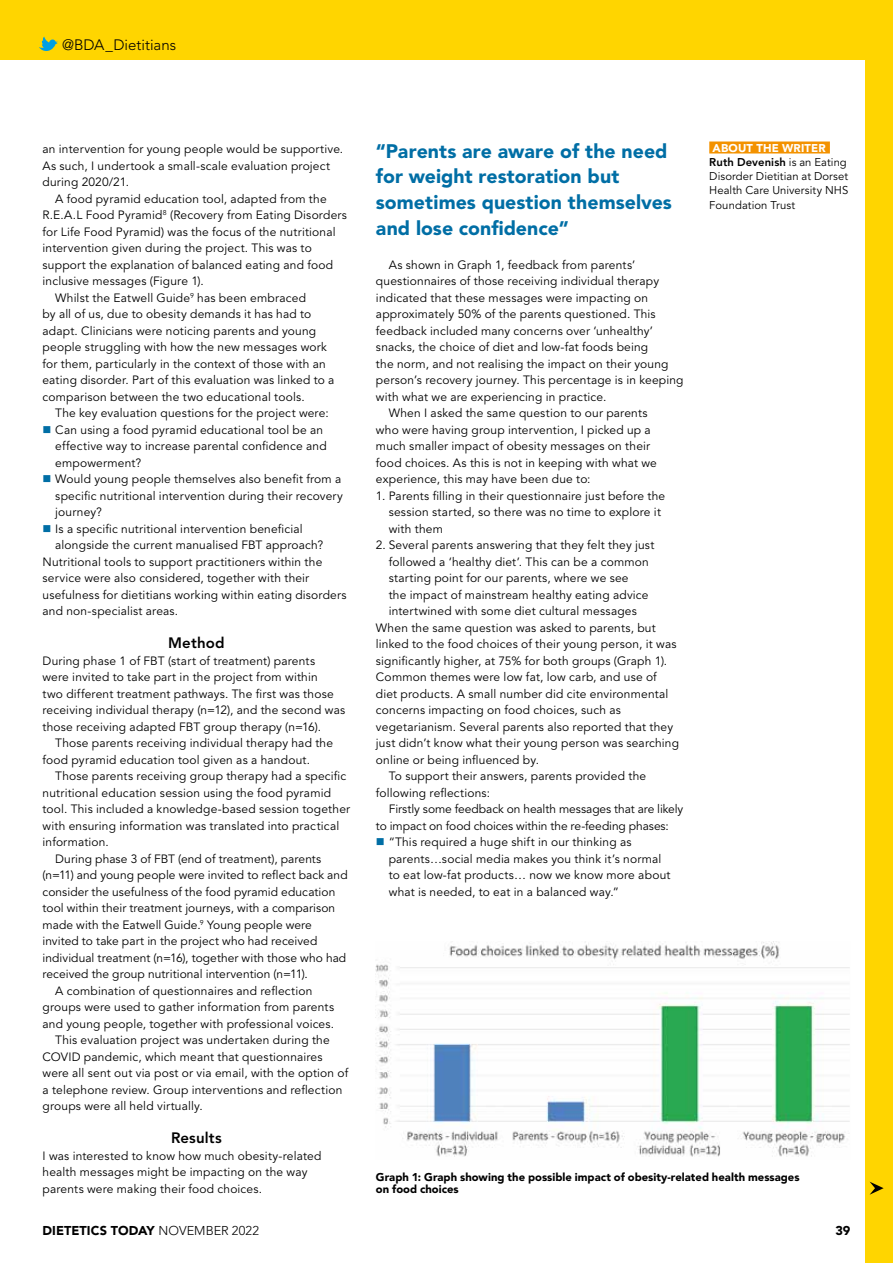
<style>
.page{position:relative;width:893px;height:1263px;background:#fff}
.page>*{position:absolute;margin:0;border:0;box-sizing:border-box;transform-origin:0 0}
.t1{font:900 19.5px/25.5px "Avenir";color:#006ea5}
.t2{font:300 15px "Avenir";color:#000}
.t3{font:800 15px "Avenir";letter-spacing:.01em;color:#000}
.t4{font:900 12.75px "Avenir";letter-spacing:.005em;color:#000}
.t5{font:12px/16.5px "Avenir";letter-spacing:.015em;color:#000}
.t6{font:12px "Avenir";letter-spacing:-.005em;color:#000}
.t7{font:11.25px/14.2px "Avenir";letter-spacing:.005em;color:#000}
.t8{font:900 11.25px/12px "Avenir";color:#000}
.s1{color:#006ea5}
.s2{font-weight:900;color:#fff}
.s3{font-weight:800}
.s4{font-weight:300}
</style>
<div class="page">
<div style="left:0;top:0;width:893px;height:60px;background:#ffd500"></div>
<div style="left:865px;top:0;width:28px;height:1263px;background:#ffd500"></div>
<svg style="left:39px;top:37px;width:19px;height:14px"></svg>
<svg style="left:870px;top:1182px;width:14px;height:13px"></svg>
<div style="left:709px;top:141px;width:121px;height:12px;background:#f39200"></div>
<img style="left:376px;top:942px;width:474px;height:215px">
<p class="t2" style="left:62px;top:36px;width:116px">@BDA_Dietitians</p>
<p class="t5" style="left:43px;top:141px;width:302px">an intervention for young people would be supportive.<br>As such, I undertook a small-scale evaluation project during 2020/21.</p>
<p class="t5" style="left:55px;top:190px;width:273px">A food pyramid education tool, adapted from the</p>
<p class="t5" style="left:43px;top:207px;width:306px">R.E.A.L Food Pyramid<sup>8</sup> (Recovery from Eating Disorders</p>
<p class="t5" style="left:43px;top:223px;width:295px">for Life Food Pyramid) was the focus of the nutritional</p>
<p class="t5" style="left:43px;top:240px;width:271px">intervention given during the project. This was to</p>
<p class="t5" style="left:43px;top:256px;width:292px">support the explanation of balanced eating and food</p>
<p class="t5" style="left:43px;top:273px;width:163px">inclusive messages (Figure 1).</p>
<p class="t5" style="left:55px;top:289px;width:252px">Whilst the Eatwell Guide<sup>9</sup> has been embraced</p>
<p class="t5" style="left:43px;top:306px;width:270px">by all of us, due to obesity demands it has had to</p>
<p class="t5" style="left:43px;top:322px;width:275px">adapt. Clinicians were noticing parents and young</p>
<p class="t5" style="left:43px;top:339px;width:286px">people struggling with how the new messages work</p>
<p class="t5" style="left:43px;top:355px;width:285px">for them, particularly in the context of those with an</p>
<p class="t5" style="left:43px;top:372px;width:293px">eating disorder. Part of this evaluation was linked to a</p>
<p class="t5" style="left:43px;top:388px;width:264px">comparison between the two educational tools.</p>
<p class="t5" style="left:55px;top:405px;width:275px">The key evaluation questions for the project were:</p>
<p class="t5" style="left:55px;top:421px;width:273px;text-indent:-13px"><span class="s1">■</span> Can using a food pyramid educational tool be an effective way to increase parental confidence and empowerment?</p>
<p class="t5" style="left:55px;top:471px;width:289px;text-indent:-13px"><span class="s1">■</span> Would young people themselves also benefit from a specific nutritional intervention during their recovery journey?</p>
<p class="t5" style="left:43px;top:520px;width:262px"><span class="s1">■</span> Is a specific nutritional intervention beneficial</p>
<p class="t5" style="left:55px;top:537px;width:269px">alongside the current manualised FBT approach?</p>
<p class="t5" style="left:43px;top:553px;width:281px">Nutritional tools to support practitioners within the</p>
<p class="t5" style="left:43px;top:570px;width:268px">service were also considered, together with their</p>
<p class="t5" style="left:43px;top:586px;width:306px">usefulness for dietitians working within eating disorders</p>
<p class="t5" style="left:43px;top:603px;width:137px">and non-specialist areas.</p>
<p class="t3" style="left:168px;top:634px;width:58px">Method</p>
<p class="t5" style="left:43px;top:652px;width:304px">During phase 1 of FBT (start of treatment) parents<br>were invited to take part in the project from within<br>two different treatment pathways. The first was those receiving individual therapy (n=12), and the second was those receiving adapted FBT group therapy (n=16).</p>
<p class="t5" style="left:43px;top:735px;width:292px;text-indent:13px">Those parents receiving individual therapy had the food pyramid education tool given as a handout.</p>
<p class="t5" style="left:55px;top:768px;width:292px">Those parents receiving group therapy had a specific</p>
<p class="t5" style="left:43px;top:784px;width:290px">nutritional education session using the food pyramid</p>
<p class="t5" style="left:43px;top:801px;width:309px">tool. This included a knowledge-based session together</p>
<p class="t5" style="left:43px;top:817px;width:298px">with ensuring information was translated into practical</p>
<p class="t5" style="left:43px;top:834px;width:68px">information.</p>
<p class="t5" style="left:55px;top:850px;width:268px">During phase 3 of FBT (end of treatment), parents</p>
<p class="t5" style="left:43px;top:867px;width:307px">(n=11) and young people were invited to reflect back and</p>
<p class="t5" style="left:43px;top:883px;width:294px">consider the usefulness of the food pyramid education</p>
<p class="t5" style="left:43px;top:900px;width:294px">tool within their treatment journeys, with a comparison</p>
<p class="t5" style="left:43px;top:916px;width:271px">made with the Eatwell Guide.<sup>9</sup> Young people were</p>
<p class="t5" style="left:43px;top:933px;width:276px">invited to take part in the project who had received</p>
<p class="t5" style="left:43px;top:949px;width:305px">individual treatment (n=16), together with those who had</p>
<p class="t5" style="left:43px;top:966px;width:267px">received the group nutritional intervention (n=11).</p>
<p class="t5" style="left:55px;top:982px;width:259px">A combination of questionnaires and reflection</p>
<p class="t5" style="left:43px;top:999px;width:293px">groups were used to gather information from parents</p>
<p class="t5" style="left:43px;top:1015px;width:293px">and young people, together with professional voices.</p>
<p class="t5" style="left:55px;top:1032px;width:276px">This evaluation project was undertaken during the</p>
<p class="t5" style="left:43px;top:1048px;width:282px">COVID pandemic, which meant that questionnaires</p>
<p class="t5" style="left:43px;top:1065px;width:307px">were all sent out via post or via email, with the option of</p>
<p class="t5" style="left:43px;top:1081px;width:301px">a telephone review. Group interventions and reflection</p>
<p class="t5" style="left:43px;top:1098px;width:162px">groups were all held virtually.</p>
<p class="t3" style="left:171px;top:1129px;width:52px">Results</p>
<p class="t5" style="left:43px;top:1147px;width:280px">I was interested to know how much obesity-related health messages might be impacting on the way parents were making their food choices.</p>
<h1 class="t1" style="left:376px;top:138px;width:298px">“Parents are aware of the need for weight restoration but sometimes question themselves and lose confidence”</h1>
<p class="t5" style="left:389px;top:256px;width:248px">As shown in Graph 1, feedback from parents’</p>
<p class="t5" style="left:376px;top:273px;width:285px">questionnaires of those receiving individual therapy</p>
<p class="t5" style="left:376px;top:289px;width:274px">indicated that these messages were impacting on</p>
<p class="t5" style="left:376px;top:306px;width:281px">approximately 50% of the parents questioned. This</p>
<p class="t5" style="left:376px;top:322px;width:279px">feedback included many concerns over ‘unhealthy’</p>
<p class="t5" style="left:376px;top:339px;width:274px">snacks, the choice of diet and low-fat foods being</p>
<p class="t5" style="left:376px;top:355px;width:294px">the norm, and not realising the impact on their young</p>
<p class="t5" style="left:376px;top:372px;width:309px">person’s recovery journey. This percentage is in keeping</p>
<p class="t5" style="left:376px;top:388px;width:232px">with what we are experiencing in practice.</p>
<p class="t5" style="left:389px;top:405px;width:260px">When I asked the same question to our parents</p>
<p class="t5" style="left:376px;top:421px;width:276px">who were having group intervention, I picked up a</p>
<p class="t5" style="left:376px;top:438px;width:276px">much smaller impact of obesity messages on their</p>
<p class="t5" style="left:376px;top:454px;width:282px">food choices. As this is not in keeping with what we</p>
<p class="t5" style="left:376px;top:471px;width:216px">experience, this may have been due to:</p>
<p class="t5" style="left:389px;top:487px;width:278px;text-indent:-13px">1. Parents filling in their questionnaire just before the session started, so there was no time to explore it with them</p>
<p class="t5" style="left:376px;top:537px;width:280px">2. Several parents answering that they felt they just</p>
<p class="t5" style="left:389px;top:553px;width:262px">followed a ‘healthy diet’. This can be a common</p>
<p class="t5" style="left:389px;top:570px;width:241px">starting point for our parents, where we see</p>
<p class="t5" style="left:389px;top:586px;width:261px">the impact of mainstream healthy eating advice</p>
<p class="t5" style="left:389px;top:603px;width:250px">intertwined with some diet cultural messages</p>
<p class="t5" style="left:376px;top:619px;width:281px">When the same question was asked to parents, but</p>
<p class="t5" style="left:376px;top:636px;width:302px">linked to the food choices of their young person, it was</p>
<p class="t5" style="left:376px;top:652px;width:293px">significantly higher, at 75% for both groups (Graph 1).</p>
<p class="t5" style="left:376px;top:669px;width:282px">Common themes were low fat, low carb, and use of</p>
<p class="t5" style="left:376px;top:685px;width:294px">diet products. A small number did cite environmental</p>
<p class="t5" style="left:376px;top:702px;width:246px">concerns impacting on food choices, such as</p>
<p class="t5" style="left:376px;top:718px;width:299px">vegetarianism. Several parents also reported that they</p>
<p class="t5" style="left:376px;top:735px;width:305px">just didn’t know what their young person was searching</p>
<p class="t5" style="left:376px;top:751px;width:165px">online or being influenced by.</p>
<p class="t5" style="left:389px;top:768px;width:259px">To support their answers, parents provided the</p>
<p class="t5" style="left:376px;top:784px;width:116px">following reflections:</p>
<p class="t6" style="left:389px;top:802px;width:296px">Firstly some feedback on health messages that are likely</p>
<p class="t6" style="left:376px;top:818px;width:294px">to impact on food choices within the re-feeding phases:</p>
<p class="t5" style="left:389px;top:834px;width:283px;text-indent:-13px"><span class="s1">■</span> “This required a huge shift in our thinking as parents…social media makes you think it’s normal to eat low-fat products… now we know more about what is needed, to eat in a balanced way.”</p>
<p class="t7" style="left:709px;top:141px;width:140px"><span class="s2">ABOUT THE WRITER<br></span><span class="s3">Ruth Devenish</span> is an Eating<br>Disorder Dietitian at Dorset<br>Health Care University NHS<br>Foundation Trust</p>
<p class="t8" style="left:376px;top:1171px;width:425px">Graph 1: Graph showing the possible impact of obesity-related health messages on food choices</p>
<p class="t4" style="left:43px;top:1222px;width:218px">DIETETICS TODAY <span class="s4">NOVEMBER 2022</span></p>
<p class="t4" style="left:835px;top:1222px;width:17px">39</p>
</div>
